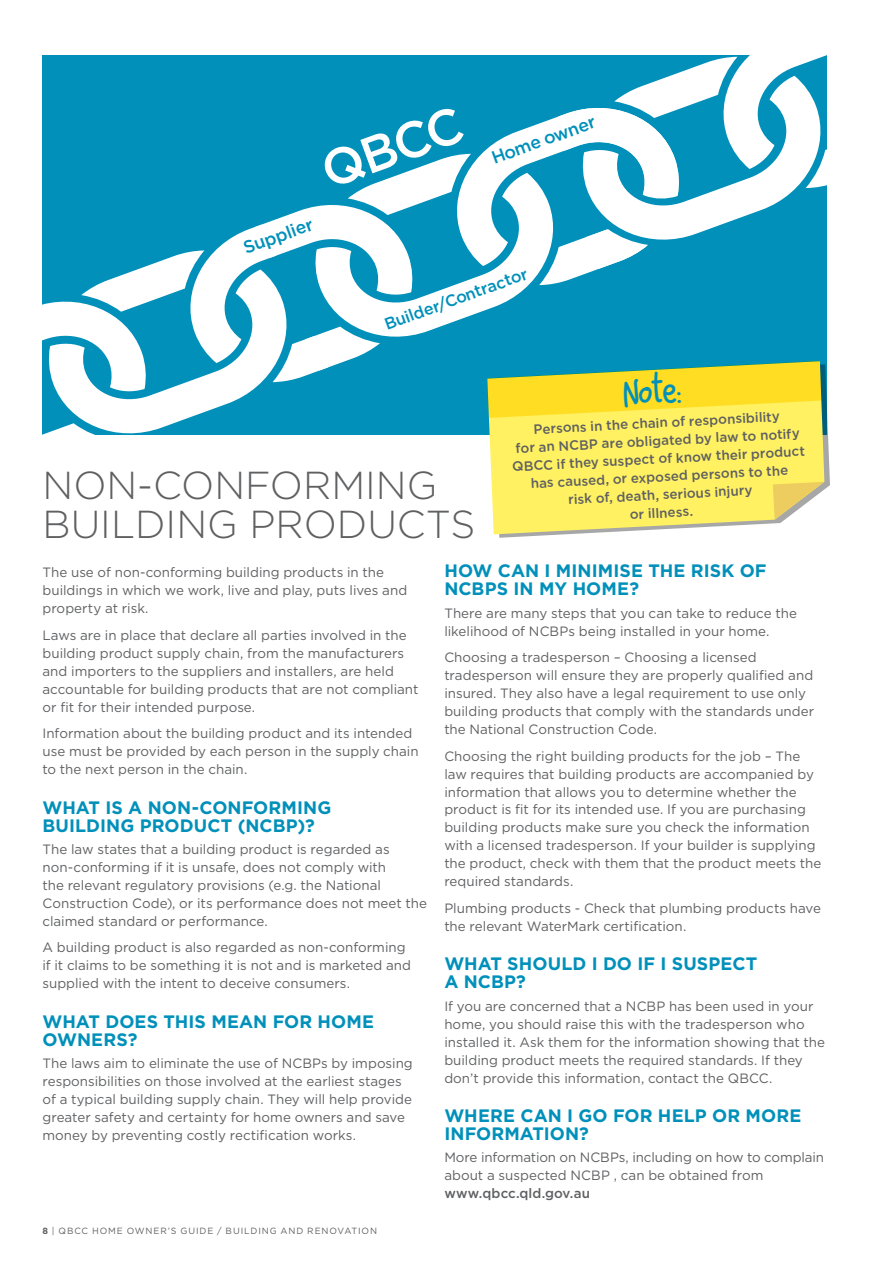
<style>
.page{position:relative;width:893px;height:1263px;background:#fff}
.page>*{position:absolute;margin:0;border:0;box-sizing:border-box;transform-origin:0 0}
.t1{font:500 50.85px "Gotham";color:#fff}
.t2{font:43.5px "Sloppy Hand";color:#0090ba}
.t3{font:300 39px/39px "Gotham";color:#5f6062}
.t4{font:700 18px/18px "Gotham";letter-spacing:.005em;color:#0090ba}
.t5{font:500 17.85px "Gotham";color:#0090ba}
.t6{font:500 16.5px "Gotham";color:#0090ba}
.t7{font:13.5px/18px "Gotham";color:#5f6062}
.t8{font:500 13.5px/18px "Gotham";letter-spacing:.005em;color:#5f6062;text-align:center}
.t9{font:9px "Gotham";letter-spacing:.1em;color:#5f6062}
.s1{font-weight:700}
</style>
<div class="page">
<svg style="left:493px;top:412px;width:337px;height:126px"></svg>
<svg style="left:487px;top:434px;width:337px;height:100px;background:#fcef6e"></svg>
<svg style="left:43px;top:55px;width:784px;height:379px"></svg>
<svg style="left:773px;top:482px;width:51px;height:38px"></svg>
<h1 class="t1" style="left:312px;top:141px;width:149px;rotate:-20deg">QBCC</h1>
<h3 class="t5" style="left:240px;top:237px;width:74px;rotate:-20deg">Supplier</h3>
<h3 class="t5" style="left:488px;top:147px;width:111px;rotate:-20deg">Home owner</h3>
<p class="t6" style="left:381px;top:314px;width:153px;rotate:-20deg">Builder/Contractor</p>
<h2 class="t2" style="left:624px;top:372px;width:59px;rotate:-3deg">Note:</h2>
<p class="t8" style="left:510px;top:421px;width:295px;rotate:-3deg">Persons in the chain of responsibility<br>for an NCBP are obligated by law to notify QBCC if they suspect of know their product has caused, or exposed persons to the<br>risk of, death, serious injury<br>or illness.</p>
<h3 class="t3" style="left:43px;top:465px;width:434px">NON-CONFORMING<br>BUILDING PRODUCTS</h3>
<p class="t7" style="left:43px;top:563px;width:366px">The use of non-conforming building products in the buildings in which we work, live and play, puts lives and property at risk.</p>
<p class="t7" style="left:43px;top:626px;width:377px">Laws are in place that declare all parties involved in the building product supply chain, from the manufacturers and importers to the suppliers and installers, are held accountable for building products that are not compliant or fit for their intended purpose.</p>
<p class="t7" style="left:43px;top:724px;width:378px">Information about the building product and its intended use must be provided by each person in the supply chain to the next person in the chain.</p>
<h3 class="t4" style="left:43px;top:798px;width:290px">WHAT IS A NON-CONFORMING<br>BUILDING PRODUCT (NCBP)?</h3>
<p class="t7" style="left:43px;top:840px;width:386px">The law states that a building product is regarded as non-conforming if it is unsafe, does not comply with<br>the relevant regulatory provisions (e.g. the National Construction Code), or its performance does not meet the claimed standard or performance.</p>
<p class="t7" style="left:43px;top:938px;width:370px">A building product is also regarded as non-conforming if it claims to be something it is not and is marketed and supplied with the intent to deceive consumers.</p>
<h3 class="t4" style="left:43px;top:1012px;width:333px">WHAT DOES THIS MEAN FOR HOME<br>OWNERS?</h3>
<p class="t7" style="left:43px;top:1054px;width:372px">The laws aim to eliminate the use of NCBPs by imposing responsibilities on those involved at the earliest stages of a typical building supply chain. They will help provide greater safety and certainty for home owners and save money by preventing costly rectification works.</p>
<h3 class="t4" style="left:444px;top:562px;width:324px">HOW CAN I MINIMISE THE RISK OF<br>NCBPS IN MY HOME?</h3>
<p class="t7" style="left:444px;top:603px;width:354px">There are many steps that you can take to reduce the likelihood of NCBPs being installed in your home.</p>
<p class="t7" style="left:444px;top:648px;width:371px">Choosing a tradesperson – Choosing a licensed tradesperson will ensure they are properly qualified and insured. They also have a legal requirement to use only building products that comply with the standards under the National Construction Code.</p>
<p class="t7" style="left:444px;top:746px;width:378px">Choosing the right building products for the job – The law requires that building products are accompanied by information that allows you to determine whether the product is fit for its intended use. If you are purchasing building products make sure you check the information with a licensed tradesperson. If your builder is supplying the product, check with them that the product meets the required standards.</p>
<p class="t7" style="left:444px;top:899px;width:378px">Plumbing products - Check that plumbing products have the relevant WaterMark certification.</p>
<h3 class="t4" style="left:444px;top:955px;width:314px">WHAT SHOULD I DO IF I SUSPECT<br>A NCBP?</h3>
<p class="t7" style="left:444px;top:996px;width:382px">If you are concerned that a NCBP has been used in your home, you should raise this with the tradesperson who installed it. Ask them for the information showing that the building product meets the required standards. If they don’t provide this information, contact the QBCC.</p>
<h3 class="t4" style="left:444px;top:1106px;width:358px">WHERE CAN I GO FOR HELP OR MORE<br>INFORMATION?</h3>
<p class="t7" style="left:444px;top:1148px;width:381px">More information on NCBPs, including on how to complain about a suspected NCBP , can be obtained from</p>
<p class="t8" style="left:444px;top:1184px;width:147px">www.qbcc.qld.gov.au</p>
<p class="t9" style="left:43px;top:1225px;width:336px"><span class="s1">8</span> | QBCC HOME OWNER’S GUIDE / BUILDING AND RENOVATION</p>
</div>
